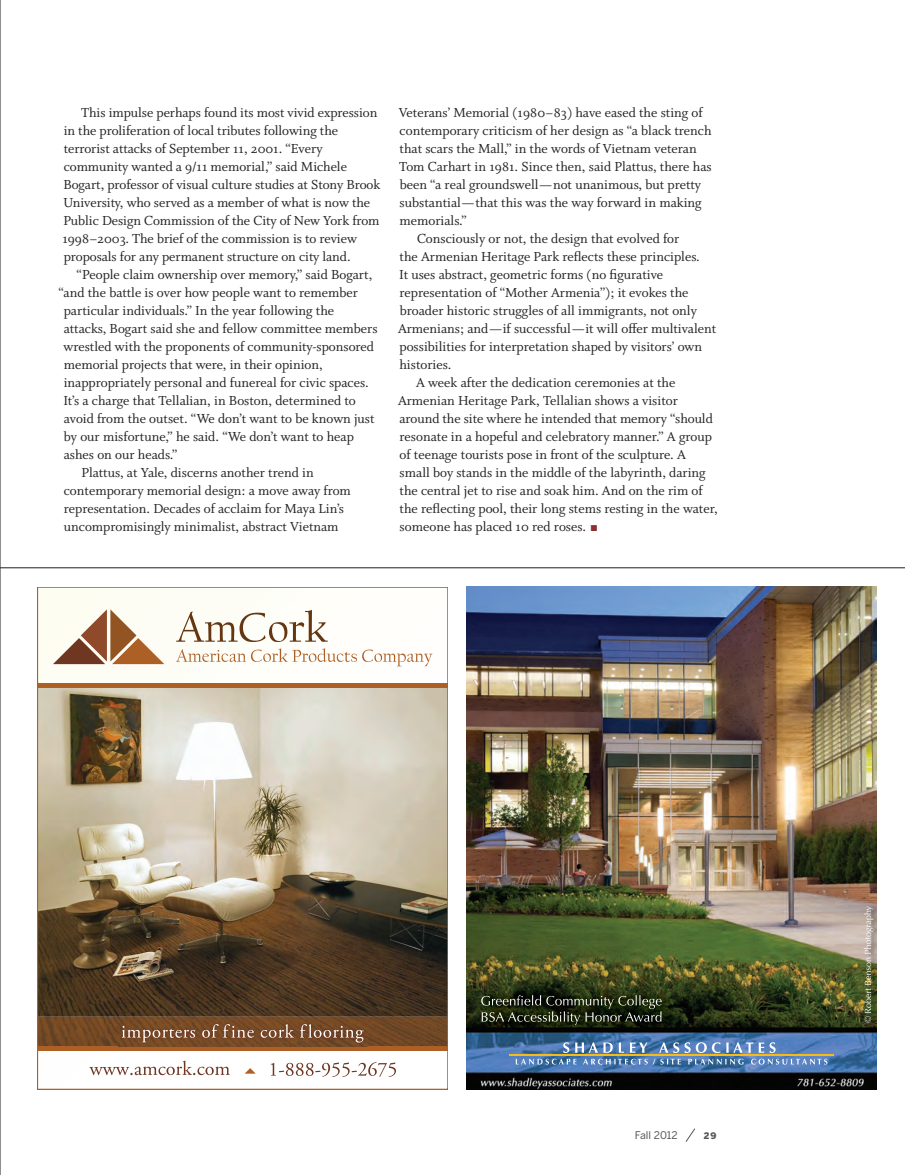
<style>
.page{position:relative;width:905px;height:1175px;background:#fff}
.page>*{position:absolute;margin:0;border:0;box-sizing:border-box;transform-origin:0 0}
.whitman_text{font:14.7px/18px "Whitman Roman Os F";color:#231f20}
.t1{font:10.5px "Benton Sans";color:#575855}
.t2{font:900 9px "Benton Sans";color:#575855}
.s1{color:#8d2f34}
</style>
<div class="page">
<hr style="left:0;top:0;width:1px;height:1174px;background:#231f20">
<svg style="left:685px;top:1128px;width:10px;height:14px"></svg>
<hr style="left:0;top:567px;width:904px;height:1px;background:#231f20">
<svg style="left:37px;top:587px;width:411px;height:502px"></svg>
<img style="left:466px;top:587px;width:410px;height:502px">
<img style="left:509px;top:1054px;width:324px;height:1px">
<p class="whitman_text" style="left:62px;top:104px;width:319px;text-indent:19px">This impulse perhaps found its most vivid expression in the proliferation of local tributes following the terrorist attacks of September 11, 2001. “Every community wanted a 9/11 memorial,” said Michele Bogart, professor of visual culture studies at Stony Brook University, who served as a member of what is now the Public Design Commission of the City of New York from 1998–2003. The brief of the commission is to review proposals for any permanent structure on city land.</p>
<p class="whitman_text" style="left:77px;top:266px;width:297px">“People claim ownership over memory,” said Bogart,</p>
<p class="whitman_text" style="left:59px;top:284px;width:301px">“and the battle is over how people want to remember</p>
<p class="whitman_text" style="left:64px;top:302px;width:272px">particular individuals.” In the year following the</p>
<p class="whitman_text" style="left:64px;top:320px;width:315px">attacks, Bogart said she and fellow committee members</p>
<p class="whitman_text" style="left:63px;top:338px;width:312px">wrestled with the proponents of community-sponsored</p>
<p class="whitman_text" style="left:64px;top:356px;width:260px">memorial projects that were, in their opinion,</p>
<p class="whitman_text" style="left:64px;top:374px;width:306px">inappropriately personal and funereal for civic spaces.</p>
<p class="whitman_text" style="left:63px;top:392px;width:294px">It’s a charge that Tellalian, in Boston, determined to</p>
<p class="whitman_text" style="left:64px;top:410px;width:312px">avoid from the outset. “We don’t want to be known just</p>
<p class="whitman_text" style="left:64px;top:428px;width:291px">by our misfortune,” he said. “We don’t want to heap</p>
<p class="whitman_text" style="left:64px;top:446px;width:115px">ashes on our heads.”</p>
<p class="whitman_text" style="left:64px;top:464px;width:289px;text-indent:18px">Plattus, at Yale, discerns another trend in contemporary memorial design: a move away from representation. Decades of acclaim for Maya Lin’s uncompromisingly minimalist, abstract Vietnam</p>
<p class="whitman_text" style="left:399px;top:104px;width:314px">Veterans’ Memorial (1980–83) have eased the sting of contemporary criticism of her design as “a black trench that scars the Mall,” in the words of Vietnam veteran Tom Carhart in 1981. Since then, said Plattus, there has been “a real groundswell—not unanimous, but pretty substantial—that this was the way forward in making memorials.”</p>
<p class="whitman_text" style="left:398px;top:230px;width:320px;text-indent:19px">Consciously or not, the design that evolved for<br>the Armenian Heritage Park reflects these principles.<br>It uses abstract, geometric forms (no figurative representation of “Mother Armenia”); it evokes the broader historic struggles of all immigrants, not only Armenians; and—if successful—it will offer multivalent possibilities for interpretation shaped by visitors’ own histories.</p>
<p class="whitman_text" style="left:398px;top:374px;width:321px;text-indent:18px">A week after the dedication ceremonies at the Armenian Heritage Park, Tellalian shows a visitor around the site where he intended that memory “should resonate in a hopeful and celebratory manner.” A group of teenage tourists pose in front of the sculpture. A small boy stands in the middle of the labyrinth, daring the central jet to rise and soak him. And on the rim of the reflecting pool, their long stems resting in the water, someone has placed 10 red roses. <span class="s1">■</span></p>
<p class="t1" style="left:635px;top:1128px;width:44px">Fall 2012</p>
<p class="t2" style="left:703px;top:1130px;width:14px">29</p>
</div>
